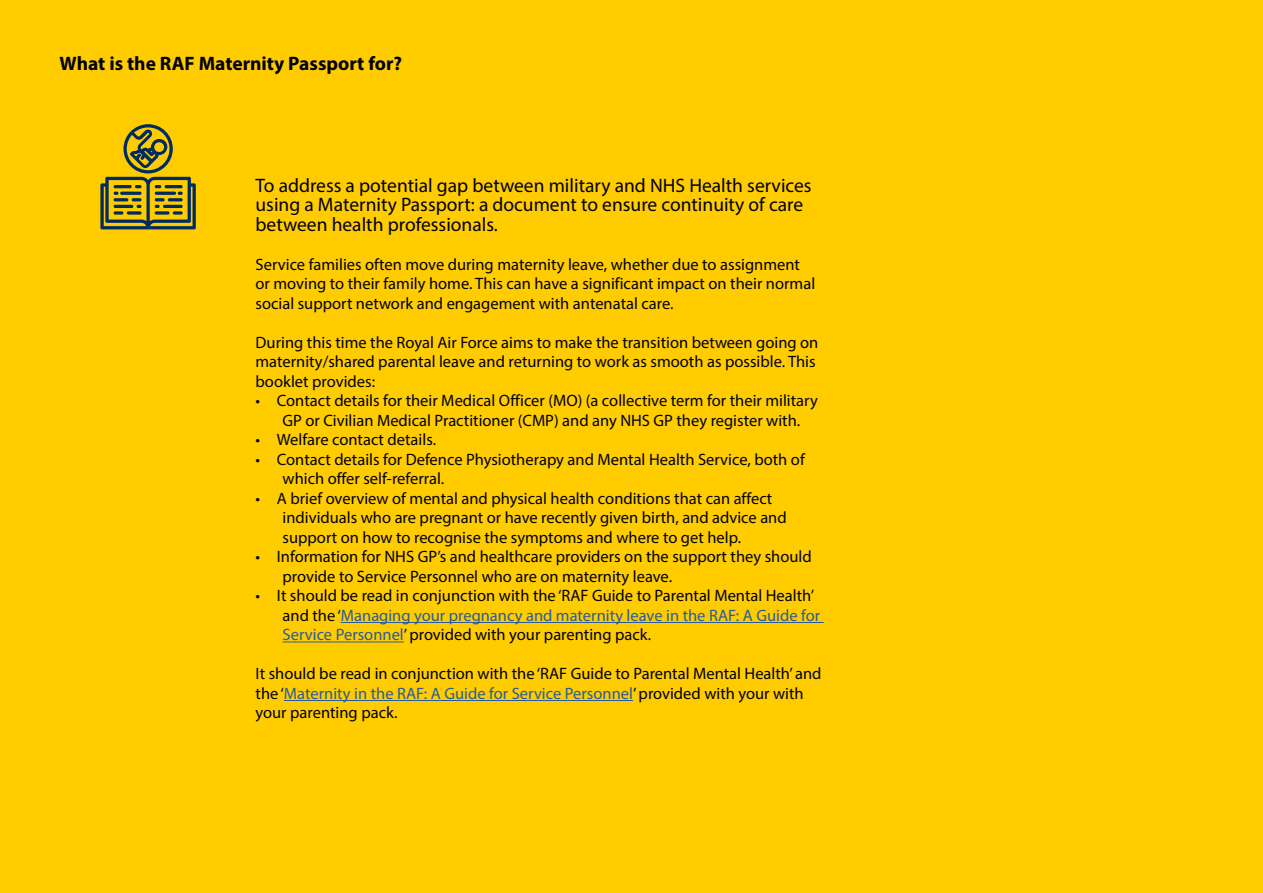
<style>
.page{position:relative;width:1263px;height:893px;background:#fc0}
.page>*{position:absolute;margin:0;border:0;box-sizing:border-box;transform-origin:0 0}
.t1{font:19.5px/19.5px "Myriad Pro";color:#000}
.t2{font:700 19.5px "Myriad Pro";color:#000}
.t3{font:16.5px/19.5px "Myriad Pro";color:#000}
.s1{color:#275b9b}
</style>
<div class="page">
<hr style="left:341px;top:622px;width:483px;height:1px;background:#275b9b">
<hr style="left:283px;top:642px;width:121px;height:1px;background:#275b9b">
<hr style="left:284px;top:700px;width:349px;height:1px;background:#275b9b">
<svg style="left:100px;top:124px;width:96px;height:105px"></svg>
<p class="t2" style="left:60px;top:51px;width:344px">What is the RAF Maternity Passport for?</p>
<p class="t1" style="left:256px;top:175px;width:558px">To address a potential gap between military and NHS Health services using a Maternity Passport: a document to ensure continuity of care between health professionals.</p>
<p class="t3" style="left:256px;top:254px;width:561px">Service families often move during maternity leave, whether due to assignment or moving to their family home. This can have a significant impact on their normal social support network and engagement with antenatal care.</p>
<p class="t3" style="left:256px;top:332px;width:564px">During this time the Royal Air Force aims to make the transition between going on maternity/shared parental leave and returning to work as smooth as possible. This booklet provides:</p>
<p class="t3" style="left:256px;top:391px;width:564px;text-align:center">• Contact details for their Medical Officer (MO) (a collective term for their military<br>GP or Civilian Medical Practitioner (CMP) and any NHS GP they register with.</p>
<p class="t3" style="left:256px;top:430px;width:182px">• Welfare contact details.</p>
<p class="t3" style="left:283px;top:449px;width:524px;text-indent:-27px">• Contact details for Defence Physiotherapy and Mental Health Service, both of which offer self-referral.</p>
<p class="t3" style="left:283px;top:488px;width:506px;text-indent:-27px">• A brief overview of mental and physical health conditions that can affect individuals who are pregnant or have recently given birth, and advice and support on how to recognise the symptoms and where to get help.</p>
<p class="t3" style="left:283px;top:547px;width:531px;text-indent:-27px">• Information for NHS GP’s and healthcare providers on the support they should provide to Service Personnel who are on maternity leave.</p>
<p class="t3" style="left:283px;top:586px;width:539px;text-indent:-27px">• It should be read in conjunction with the ‘RAF Guide to Parental Mental Health’ and the ‘<span class="s1">Managing your pregnancy and maternity leave in the RAF: A Guide for<br>Service Personnel</span>’ provided with your parenting pack.</p>
<p class="t3" style="left:256px;top:664px;width:567px">It should be read in conjunction with the ‘RAF Guide to Parental Mental Health’ and the ‘<span class="s1">Maternity in the RAF: A Guide for Service Personnel</span>’ provided with your with your parenting pack.</p>
</div>
